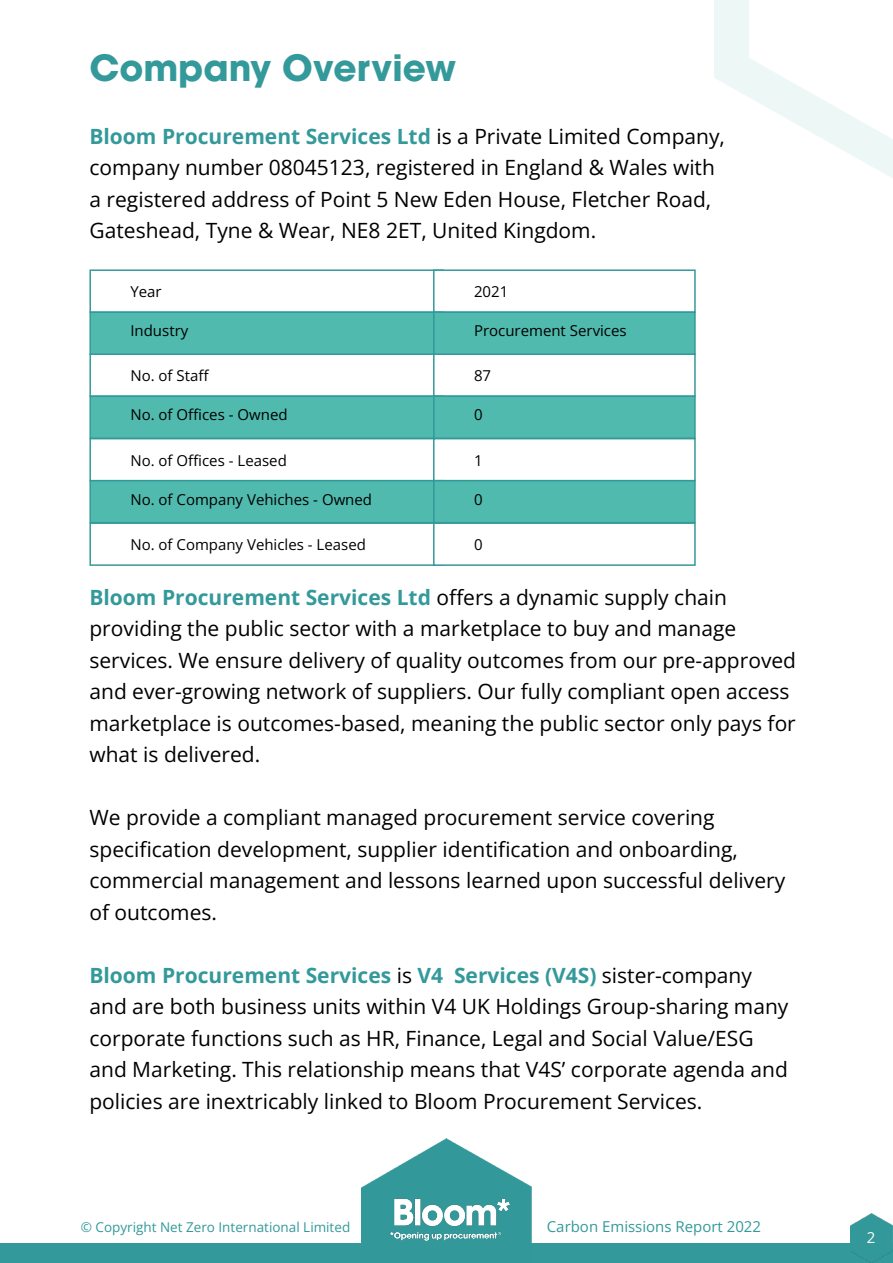
<style>
.page{position:relative;width:893px;height:1263px;background:#fff}
.page>*{position:absolute;margin:0;border:0;box-sizing:border-box;transform-origin:0 0}
.t1{font:700 36px "ITC Avant Garde Pro";color:#34999a}
.t2{font:21px/31.5px "Open Sans";color:#000}
.t3{font:15px "Open Sans";color:#000}
.t4{font:15px "Open Sans";color:#34999a}
.t5{font:15px "Open Sans";color:#fff}
.t6{font:13.5px "Open Sans";color:#34999a}
.s1{font-weight:700;color:#34999a}
</style>
<div class="page">
<div style="left:0;top:1243px;width:893px;height:20px;background:#34999a"></div>
<img style="left:361px;top:1138px;width:171px;height:105px">
<img style="left:388px;top:1194px;width:126px;height:49px">
<div style="left:89px;top:269px;width:355px;height:44px;background:#fff;border:2px solid #34999a"></div>
<div style="left:89px;top:522px;width:355px;height:44px;background:#fff;border:2px solid #34999a"></div>
<div style="left:433px;top:269px;width:263px;height:44px;background:#fff;border:2px solid #34999a"></div>
<div style="left:433px;top:353px;width:263px;height:44px;background:#fff;border:2px solid #34999a"></div>
<div style="left:433px;top:522px;width:263px;height:44px;background:#fff;border:2px solid #34999a"></div>
<div style="left:89px;top:311px;width:355px;height:44px;background:#4fbaad;border:2px solid #34999a"></div>
<div style="left:89px;top:395px;width:355px;height:44px;background:#4fbaad;border:2px solid #34999a"></div>
<div style="left:89px;top:480px;width:355px;height:43px;background:#4fbaad;border:2px solid #34999a"></div>
<div style="left:433px;top:311px;width:263px;height:44px;background:#4fbaad;border:2px solid #34999a"></div>
<div style="left:433px;top:395px;width:263px;height:44px;background:#4fbaad;border:2px solid #34999a"></div>
<div style="left:433px;top:480px;width:263px;height:43px;background:#4fbaad;border:2px solid #34999a"></div>
<img style="left:850px;top:1213px;width:43px;height:50px">
<p class="t1" style="left:89px;top:43px;width:368px">Company Overview</p>
<p class="t2" style="left:89px;top:120px;width:637px"><span class="s1">Bloom Procurement Services Ltd</span> is a Private Limited Company, company number 08045123, registered in England &amp; Wales with a registered address of Point 5 New Eden House, Fletcher Road, Gateshead, Tyne &amp; Wear, NE8 2ET, United Kingdom.</p>
<p class="t3" style="left:130px;top:281px;width:33px">Year</p>
<p class="t3" style="left:474px;top:281px;width:36px">2021</p>
<p class="t3" style="left:130px;top:320px;width:59px">Industry</p>
<p class="t3" style="left:474px;top:320px;width:154px">Procurement Services</p>
<p class="t3" style="left:130px;top:365px;width:80px">No. of Staff</p>
<p class="t3" style="left:474px;top:365px;width:19px">87</p>
<p class="t3" style="left:130px;top:404px;width:159px">No. of Offices - Owned</p>
<p class="t3" style="left:474px;top:404px;width:10px">0</p>
<p class="t3" style="left:130px;top:450px;width:158px">No. of Offices - Leased</p>
<p class="t3" style="left:474px;top:450px;width:10px">1</p>
<p class="t3" style="left:130px;top:489px;width:243px">No. of Company Vehiches - Owned</p>
<p class="t3" style="left:474px;top:489px;width:10px">0</p>
<p class="t3" style="left:130px;top:534px;width:237px">No. of Company Vehicles - Leased</p>
<p class="t3" style="left:474px;top:534px;width:10px">0</p>
<p class="t2" style="left:89px;top:581px;width:708px"><span class="s1">Bloom Procurement Services Ltd</span> offers a dynamic supply chain providing the public sector with a marketplace to buy and manage services. We ensure delivery of quality outcomes from our pre-approved and ever-growing network of suppliers. Our fully compliant open access marketplace is outcomes-based, meaning the public sector only pays for what is delivered.</p>
<p class="t2" style="left:89px;top:801px;width:697px">We provide a compliant managed procurement service covering specification development, supplier identification and onboarding, commercial management and lessons learned upon successful delivery of outcomes.</p>
<p class="t2" style="left:89px;top:959px;width:700px"><span class="s1">Bloom Procurement Services</span> is <span class="s1">V4 Services (V4S)</span> sister-company and are both business units within V4 UK Holdings Group-sharing many corporate functions such as HR, Finance, Legal and Social Value/ESG and Marketing. This relationship means that V4S’ corporate agenda and policies are inextricably linked to Bloom Procurement Services.</p>
<p class="t6" style="left:81px;top:1218px;width:271px">© Copyright Net Zero International Limited</p>
<p class="t4" style="left:547px;top:1216px;width:216px">Carbon Emissions Report 2022</p>
<p class="t5" style="left:867px;top:1227px;width:10px">2</p>
</div>
